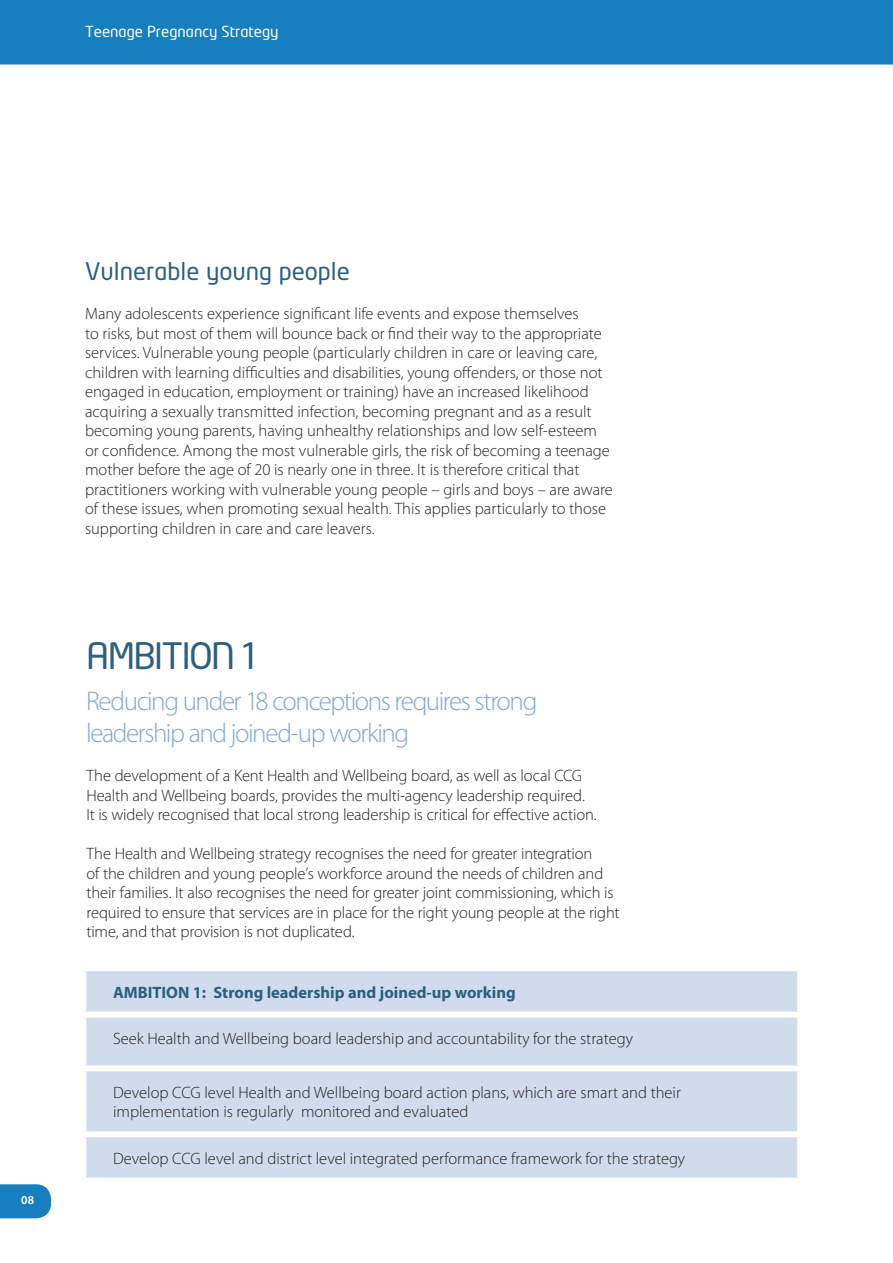
<style>
.page{position:relative;width:893px;height:1263px;background:#fff}
.page>*{position:absolute;margin:0;border:0;box-sizing:border-box;transform-origin:0 0}
.t1{font:36px "Neo Tech";letter-spacing:-.05em;color:#2d5f7e}
.t2{font:300 27px/31.5px "Myriad Pro";letter-spacing:-.055em;color:#7fa6d4}
.Text{font:24px "Neo Tech";color:#2d5f7e}
.Text-2{font:300 16.5px/19.5px "Myriad Pro";color:#231f20}
.BODYTEXT{font:300 16.5px/19.5px "Myriad Pro";color:#231f20}
.BODYTEXT-2{font:700 16.5px "Myriad Pro";color:#2d5f7e}
.t3{font:15px "Neo Tech";color:#fff}
.t4{font:600 12px "Myriad Pro";color:#fff}
</style>
<div class="page">
<div style="left:0;top:0;width:892px;height:65px;background:#177fbe"></div>
<svg style="left:0;top:1184px;width:51px;height:34px;background:#2486c1"></svg>
<svg style="left:892px;top:0;width:1px;height:65px"></svg>
<div style="left:86px;top:971px;width:711px;height:207px;background:#d0dcee"></div>
<div style="left:80px;top:1012px;width:723px;height:6px;background:#fff"></div>
<div style="left:80px;top:1065px;width:723px;height:6px;background:#fff"></div>
<div style="left:80px;top:1131px;width:723px;height:6px;background:#fff"></div>
<p class="t3" style="left:85px;top:24px;width:195px">Teenage Pregnancy Strategy</p>
<p class="t4" style="left:21px;top:1192px;width:14px">08</p>
<p class="Text" style="left:85px;top:260px;width:266px">Vulnerable young people</p>
<p class="Text-2" style="left:85px;top:304px;width:529px">Many adolescents experience significant life events and expose themselves<br>to risks, but most of them will bounce back or find their way to the appropriate services. Vulnerable young people (particularly children in care or leaving care, children with learning difficulties and disabilities, young offenders, or those not engaged in education, employment or training) have an increased likelihood acquiring a sexually transmitted infection, becoming pregnant and as a result becoming young parents, having unhealthy relationships and low self-esteem or confidence. Among the most vulnerable girls, the risk of becoming a teenage mother before the age of 20 is nearly one in three. It is therefore critical that practitioners working with vulnerable young people – girls and boys – are aware of these issues, when promoting sexual health. This applies particularly to those supporting children in care and care leavers.</p>
<p class="t1" style="left:86px;top:638px;width:173px">AMBITION 1</p>
<p class="t2" style="left:86px;top:685px;width:453px">Reducing under 18 conceptions requires strong leadership and joined-up working</p>
<p class="Text-2" style="left:86px;top:766px;width:512px">The development of a Kent Health and Wellbeing board, as well as local CCG<br>Health and Wellbeing boards, provides the multi-agency leadership required.<br>It is widely recognised that local strong leadership is critical for effective action.</p>
<p class="Text-2" style="left:86px;top:844px;width:535px">The Health and Wellbeing strategy recognises the need for greater integration<br>of the children and young people’s workforce around the needs of children and their families. It also recognises the need for greater joint commissioning, which is required to ensure that services are in place for the right young people at the right time, and that provision is not duplicated.</p>
<p class="BODYTEXT-2" style="left:113px;top:981px;width:404px">AMBITION 1: Strong leadership and joined-up working</p>
<p class="BODYTEXT" style="left:113px;top:1029px;width:521px">Seek Health and Wellbeing board leadership and accountability for the strategy</p>
<p class="BODYTEXT" style="left:113px;top:1082px;width:569px">Develop CCG level Health and Wellbeing board action plans, which are smart and their implementation is regularly monitored and evaluated</p>
<p class="BODYTEXT" style="left:113px;top:1148px;width:574px">Develop CCG level and district level integrated performance framework for the strategy</p>
</div>
